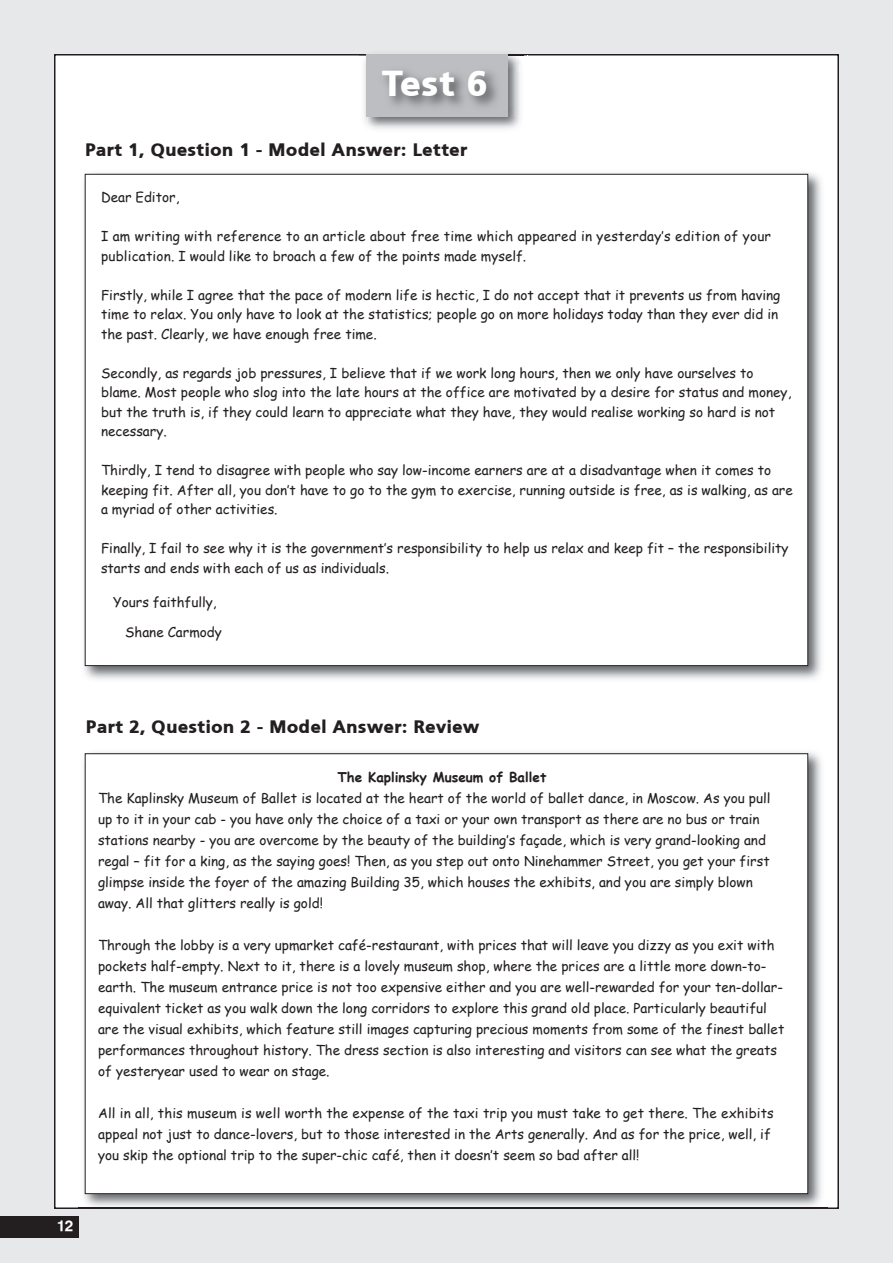
<style>
.page{position:relative;width:893px;height:1263px;background:#e7e8e9}
.page>*{position:absolute;margin:0;border:0;box-sizing:border-box;transform-origin:0 0}
.t1{font:900 36px "PF Catalog";color:#fff}
.t2{font:900 18px "PF Catalog";color:#231f20}
.t3{font:15px "UB Helvetica Bold";color:#fff}
.t4{font:13.5px/21px "Comic Sans MS";color:#231f20}
.t5{font:700 13.5px "Comic Sans MS";color:#231f20}
</style>
<div class="page">
<div style="left:0;top:1217px;width:79px;height:21px;background:#231f20"></div>
<div style="left:55px;top:55px;width:783px;height:1153px;background:#fff"></div>
<img style="left:359px;top:54px;width:168px;height:2px">
<img style="left:364px;top:59px;width:3px;height:65px">
<div style="left:366px;top:54px;width:142px;height:62px;background:#bcbdc0"></div>
<img style="left:367px;top:56px;width:154px;height:73px">
<svg style="left:508px;top:55px;width:15px;height:1px"></svg>
<img style="left:79px;top:752px;width:748px;height:457px">
<div style="left:85px;top:754px;width:723px;height:440px;background:#fff"></div>
<img style="left:84px;top:173px;width:738px;height:506px">
<div style="left:85px;top:174px;width:723px;height:492px;background:#fff"></div>
<h1 class="t1" style="left:382px;top:62px;width:108px">Test 6</h1>
<h2 class="t2" style="left:85px;top:139px;width:384px">Part 1, Question 1 - Model Answer: Letter</h2>
<p class="t4" style="left:101px;top:186px;width:80px">Dear Editor,</p>
<p class="t4" style="left:101px;top:226px;width:672px;line-height:19.5px">I am writing with reference to an article about free time which appeared in yesterday’s edition of your publication. I would like to broach a few of the points made myself.</p>
<p class="t4" style="left:101px;top:284px;width:681px;line-height:19.5px">Firstly, while I agree that the pace of modern life is hectic, I do not accept that it prevents us from having time to relax. You only have to look at the statistics; people go on more holidays today than they ever did in the past. Clearly, we have enough free time.</p>
<p class="t4" style="left:101px;top:362px;width:692px;line-height:19.5px">Secondly, as regards job pressures, I believe that if we work long hours, then we only have ourselves to blame. Most people who slog into the late hours at the office are motivated by a desire for status and money, but the truth is, if they could learn to appreciate what they have, they would realise working so hard is not necessary.</p>
<p class="t4" style="left:101px;top:460px;width:693px;line-height:19.5px">Thirdly, I tend to disagree with people who say low-income earners are at a disadvantage when it comes to keeping fit. After all, you don’t have to go to the gym to exercise, running outside is free, as is walking, as are a myriad of other activities.</p>
<p class="t4" style="left:101px;top:538px;width:689px;line-height:19.5px">Finally, I fail to see why it is the government’s responsibility to help us relax and keep fit – the responsibility starts and ends with each of us as individuals.</p>
<p class="t4" style="left:113px;top:591px;width:105px">Yours faithfully,</p>
<p class="t4" style="left:125px;top:621px;width:98px">Shane Carmody</p>
<h2 class="t2" style="left:86px;top:716px;width:395px">Part 2, Question 2 - Model Answer: Review</h2>
<p class="t5" style="left:338px;top:767px;width:210px">The Kaplinsky Museum of Ballet</p>
<p class="t4" style="left:98px;top:787px;width:674px">The Kaplinsky Museum of Ballet is located at the heart of the world of ballet dance, in Moscow. As you pull up to it in your cab - you have only the choice of a taxi or your own transport as there are no bus or train stations nearby - you are overcome by the beauty of the building’s façade, which is very grand-looking and regal – fit for a king, as the saying goes! Then, as you step out onto Ninehammer Street, you get your first glimpse inside the foyer of the amazing Building 35, which houses the exhibits, and you are simply blown away. All that glitters really is gold!</p>
<p class="t4" style="left:98px;top:934px;width:688px">Through the lobby is a very upmarket café-restaurant, with prices that will leave you dizzy as you exit with pockets half-empty. Next to it, there is a lovely museum shop, where the prices are a little more down-to&shy;earth. The museum entrance price is not too expensive either and you are well-rewarded for your ten-dollar&shy;equivalent ticket as you walk down the long corridors to explore this grand old place. Particularly beautiful are the visual exhibits, which feature still images capturing precious moments from some of the finest ballet performances throughout history. The dress section is also interesting and visitors can see what the greats of yesteryear used to wear on stage.</p>
<p class="t4" style="left:98px;top:1102px;width:677px">All in all, this museum is well worth the expense of the taxi trip you must take to get there. The exhibits appeal not just to dance-lovers, but to those interested in the Arts generally. And as for the price, well, if you skip the optional trip to the super-chic café, then it doesn’t seem so bad after all!</p>
<p class="t3" style="left:56px;top:1217px;width:19px">12</p>
</div>
